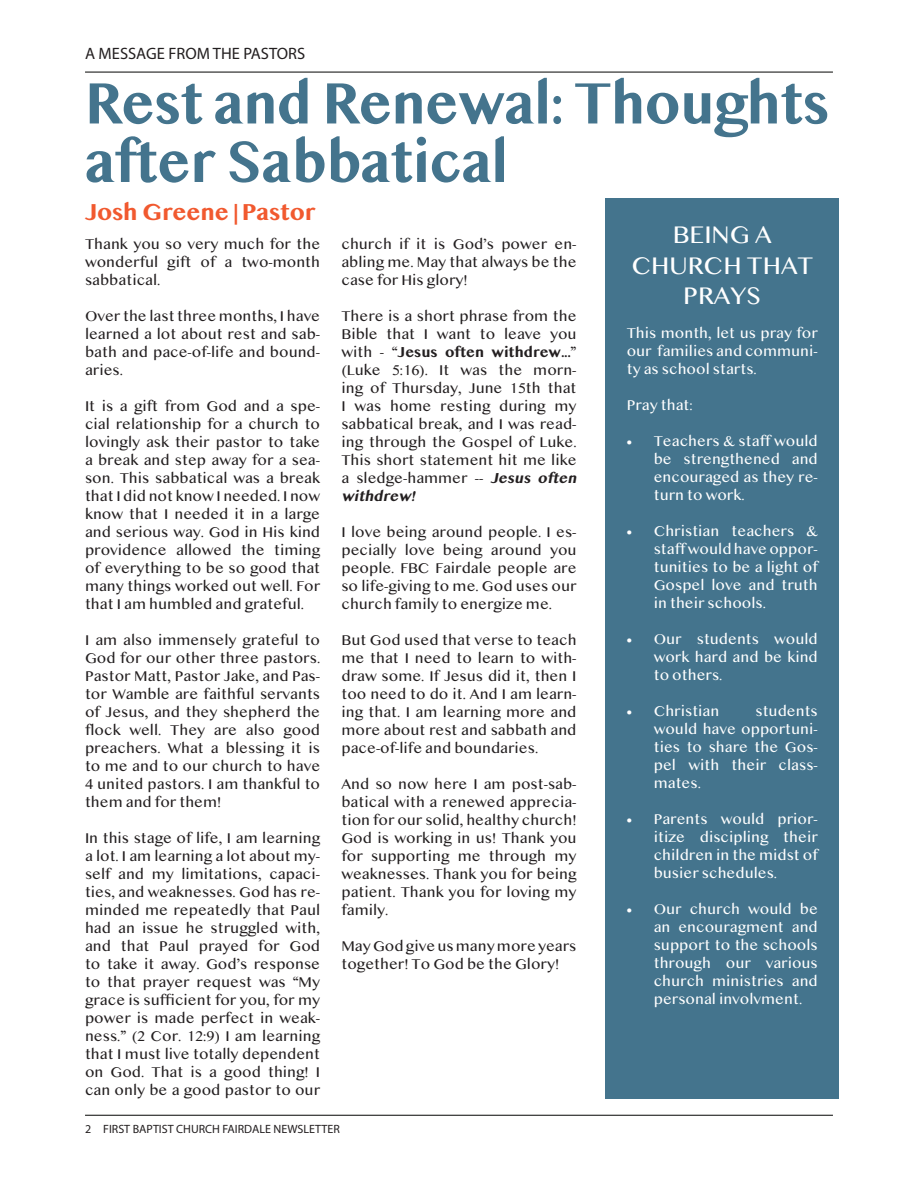
<style>
.page{position:relative;width:918px;height:1188px;background:#fff}
.page>*{position:absolute;margin:0;border:0;box-sizing:border-box;transform-origin:0 0}
.Headline{font:700 60.45px/58.5px "Myanmar MN";letter-spacing:-.01em;color:#44748d;scale:.94 1}
.Sidebar{font:25.5px/30.6px "Myanmar MN";color:#fff;text-align:center}
.Intro{font:700 24px "Myanmar MN";letter-spacing:-.01em;color:#f1592f}
.Folio_-_Section_Titl{font:16.5px "Myriad Pro";color:#231f20}
.Copy{font:15px/18px "Myanmar MN";color:#231f20;text-align:justify}
.Sidebar-2{font:15px/18px "Myanmar MN";color:#fff;text-align:justify}
.t1{font:12px "Myriad Pro";color:#231f20}
.s1{font-weight:700}
.s2{font-weight:700;font-style:italic}
</style>
<div class="page">
<hr style="left:85px;top:72px;width:748px;height:1px;background:#040503">
<hr style="left:85px;top:1115px;width:748px;height:1px;background:#040503">
<div style="left:605px;top:198px;width:234px;height:900px;background:#44748d"></div>
<p class="Folio_-_Section_Titl" style="left:85px;top:44px;width:222px">A MESSAGE FROM THE PASTORS</p>
<p class="Headline" style="left:85px;top:73px;width:793px">Rest and Renewal: Thoughts after Sabbatical</p>
<p class="Intro" style="left:85px;top:198px;width:232px">Josh Greene | Pastor</p>
<p class="Copy" style="left:85px;top:235px;width:237px">Thank you so very much for the wonderful gift of a two-month sabbatical.</p>
<p class="Copy" style="left:85px;top:307px;width:237px">Over the last three months, I have learned a lot about rest and sab&shy;bath and pace-of-life and bound&shy;aries.</p>
<p class="Copy" style="left:85px;top:397px;width:237px">It is a gift from God and a spe&shy;cial relationship for a church to lovingly ask their pastor to take a break and step away for a sea&shy;son. This sabbatical was a break that I did not know I needed. I now know that I needed it in a large and serious way. God in His kind providence allowed the timing of everything to be so good that many things worked out well. For that I am humbled and grateful.</p>
<p class="Copy" style="left:85px;top:631px;width:237px">I am also immensely grateful to God for our other three pastors.<br>Pastor Matt, Pastor Jake, and Pas&shy;tor Wamble are faithful servants of Jesus, and they shepherd the flock well. They are also good preachers. What a blessing it is to me and to our church to have 4 united pastors. I am thankful to them and for them!</p>
<p class="Copy" style="left:85px;top:829px;width:237px">In this stage of life, I am learning a lot. I am learning a lot about my&shy;self and my limitations, capaci&shy;ties, and weaknesses. God has re&shy;minded me repeatedly that Paul had an issue he struggled with, and that Paul prayed for God to take it away. God’s response to that prayer request was “My grace is sufficient for you, for my power is made perfect in weak&shy;ness.” (2 Cor. 12:9) I am learning that I must live totally dependent on God. That is a good thing! I can only be a good pastor to our</p>
<p class="Sidebar" style="left:631px;top:219px;width:183px">BEING A<br>CHURCH THAT<br>PRAYS</p>
<p class="Sidebar-2" style="left:627px;top:324px;width:193px">This month, let us pray for our families and communi&shy;ty as school starts.</p>
<p class="Sidebar-2" style="left:627px;top:396px;width:67px">Pray that:</p>
<p class="Sidebar-2" style="left:654px;top:432px;width:166px;text-indent:-27px">• Teachers &amp; staff would be strengthened and encouraged as they re&shy;turn to work.</p>
<p class="Sidebar-2" style="left:654px;top:522px;width:166px;text-indent:-27px">• Christian teachers &amp; staff would have oppor&shy;tunities to be a light of Gospel love and truth in their schools.</p>
<p class="Sidebar-2" style="left:654px;top:630px;width:166px;text-indent:-27px">• Our students would work hard and be kind to others.</p>
<p class="Sidebar-2" style="left:627px;top:702px;width:94px">• Christian</p>
<p class="Copy" style="left:341px;top:235px;width:237px">church if it is God’s power en&shy;abling me. May that always be the case for His glory!</p>
<p class="Copy" style="left:341px;top:307px;width:241px;text-align:left">There is a short phrase from the<br>Bible that I want to leave you with - “<span class="s1">Jesus often withdrew...</span>” (Luke 5:16). It was the morn&shy;ing of Thursday, June 15th that<br>I was home resting during my sabbatical break, and I was read&shy;ing through the Gospel of Luke.<br>This short statement hit me like a sledge-hammer -- <span class="s2">Jesus often withdrew!</span></p>
<p class="Copy" style="left:341px;top:523px;width:237px">I love being around people. I es&shy;pecially love being around you people. FBC Fairdale people are so life-giving to me. God uses our church family to energize me.</p>
<p class="Copy" style="left:341px;top:631px;width:237px">But God used that verse to teach me that I need to learn to with&shy;draw some. If Jesus did it, then I too need to do it. And I am learn&shy;ing that. I am learning more and more about rest and sabbath and pace-of-life and boundaries.</p>
<p class="Copy" style="left:341px;top:775px;width:237px">And so now here I am post-sab&shy;batical with a renewed apprecia&shy;tion for our solid, healthy church!<br>God is working in us! Thank you for supporting me through my weaknesses. Thank you for being patient. Thank you for loving my family.</p>
<p class="Copy" style="left:341px;top:937px;width:237px">May God give us many more years together! To God be the Glory!</p>
<p class="Sidebar-2" style="left:654px;top:702px;width:166px;text-indent:102px">students would have opportuni&shy;ties to share the Gos&shy;pel with their class&shy;mates.</p>
<p class="Sidebar-2" style="left:654px;top:810px;width:166px;text-indent:-27px">• Parents would prior&shy;itize discipling their children in the midst of busier schedules.</p>
<p class="Sidebar-2" style="left:654px;top:900px;width:166px;text-indent:-27px">• Our church would be an encouragment and support to the schools through our various church ministries and personal involvment.</p>
<p class="t1" style="left:85px;top:1121px;width:256px">2 FIRST BAPTIST CHURCH FAIRDALE NEWSLETTER</p>
</div>
